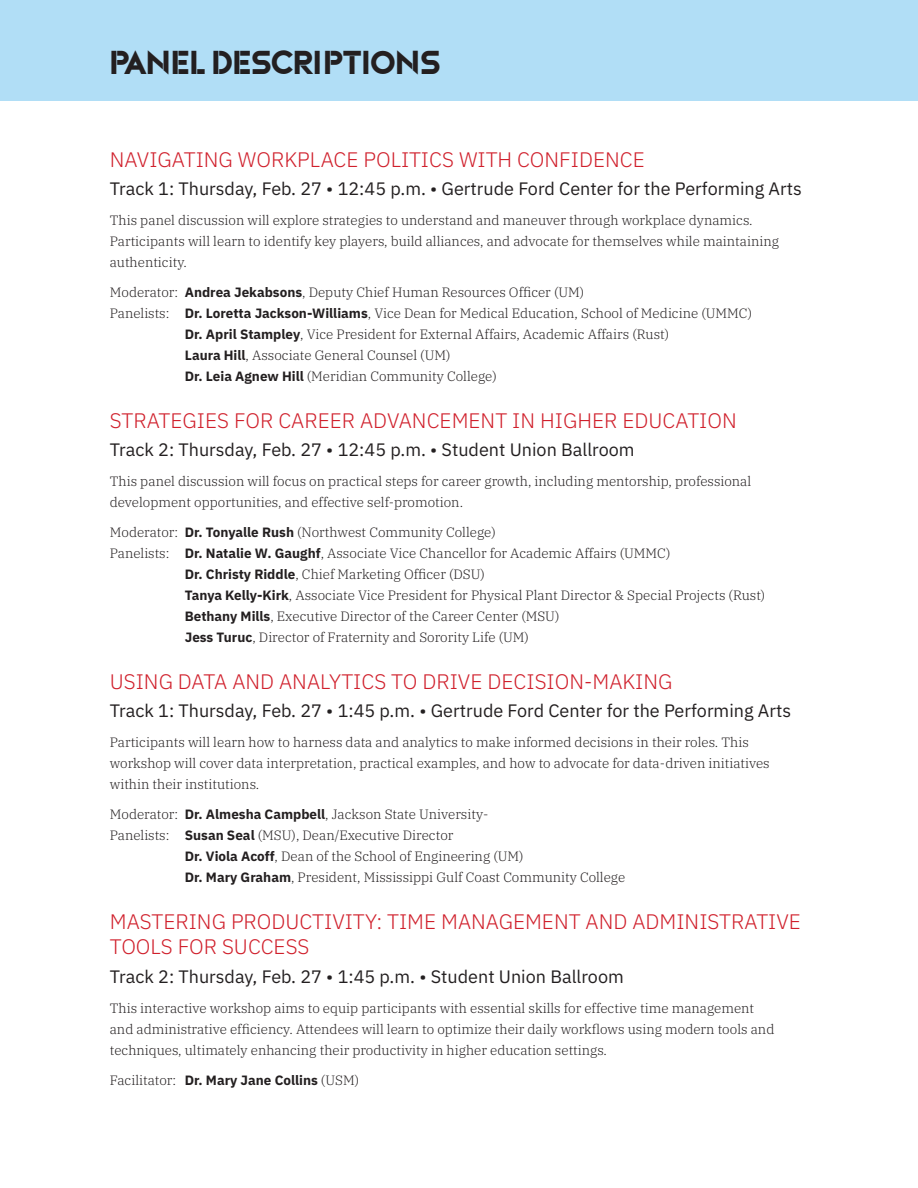
<style>
.page{position:relative;width:918px;height:1188px;background:#fff}
.page>*{position:absolute;margin:0;border:0;box-sizing:border-box;transform-origin:0 0}
.t1{font:34.5px "Backfired";color:#231f20}
.t2{font:300 21px/25.5px "IBM Plex Sans";color:#d0202c}
.t3{font:18px "IBM Plex Sans";color:#231f20}
.t4{font:300 13.5px/21px "IBM Plex Serif";color:#231f20}
.t5{font:700 13.5px "IBM Plex Sans";color:#231f20}
.s1{font-family:"IBM Plex Sans";font-weight:700}
.s2{font-family:"IBM Plex Serif";font-weight:300}
</style>
<div class="page">
<div style="left:0;top:0;width:918px;height:100px;background:#b1def6"></div>
<p class="t1" style="left:110px;top:50px;width:332px">PANEL DESCRIPTIONS</p>
<p class="t2" style="left:110px;top:145px;width:537px">NAVIGATING WORKPLACE POLITICS WITH CONFIDENCE</p>
<p class="t3" style="left:110px;top:175px;width:694px">Track 1: Thursday, Feb. 27 • 12:45 p.m. • Gertrude Ford Center for the Performing Arts</p>
<p class="t4" style="left:110px;top:209px;width:671px">This panel discussion will explore strategies to understand and maneuver through workplace dynamics.<br>Participants will learn to identify key players, build alliances, and advocate for themselves while maintaining authenticity.</p>
<p class="t4" style="left:110px;top:281px;width:476px">Moderator: <span class="s1">Andrea Jekabsons</span>, Deputy Chief Human Resources Officer (UM)</p>
<p class="t4" style="left:110px;top:302px;width:644px">Panelists: <span class="s1">Dr. Loretta Jackson-Williams</span>, Vice Dean for Medical Education, School of Medicine (UMMC)</p>
<p class="t4" style="left:185px;top:323px;width:486px"><span class="s1">Dr. April Stampley</span>, Vice President for External Affairs, Academic Affairs (Rust)</p>
<p class="t4" style="left:185px;top:344px;width:267px"><span class="s1">Laura Hill</span>, Associate General Counsel (UM)</p>
<p class="t4" style="left:185px;top:365px;width:314px"><span class="s1">Dr. Leia Agnew Hill</span> (Meridian Community College)</p>
<p class="t2" style="left:110px;top:406px;width:628px">STRATEGIES FOR CAREER ADVANCEMENT IN HIGHER EDUCATION</p>
<p class="t3" style="left:110px;top:436px;width:526px">Track 2: Thursday, Feb. 27 • 12:45 p.m. • Student Union Ballroom</p>
<p class="t4" style="left:110px;top:470px;width:643px">This panel discussion will focus on practical steps for career growth, including mentorship, professional development opportunities, and effective self-promotion.</p>
<p class="t4" style="left:110px;top:521px;width:388px">Moderator: <span class="s1">Dr. Tonyalle Rush</span> (Northwest Community College)</p>
<p class="t4" style="left:110px;top:542px;width:562px">Panelists: <span class="s1">Dr. Natalie W. Gaughf</span>, Associate Vice Chancellor for Academic Affairs (UMMC)</p>
<p class="t4" style="left:185px;top:563px;width:302px"><span class="s1">Dr. Christy Riddle</span>, Chief Marketing Officer (DSU)</p>
<p class="t4" style="left:185px;top:584px;width:582px"><span class="s1">Tanya Kelly-Kirk</span>, Associate Vice President for Physical Plant Director &amp; Special Projects (Rust)</p>
<p class="t4" style="left:185px;top:605px;width:376px"><span class="s1">Bethany Mills</span>, Executive Director of the Career Center (MSU)</p>
<p class="t4" style="left:185px;top:626px;width:346px"><span class="s1">Jess Turuc</span>, Director of Fraternity and Sorority Life (UM)</p>
<p class="t2" style="left:110px;top:667px;width:564px">USING DATA AND ANALYTICS TO DRIVE DECISION-MAKING</p>
<p class="t3" style="left:110px;top:697px;width:683px">Track 1: Thursday, Feb. 27 • 1:45 p.m. • Gertrude Ford Center for the Performing Arts</p>
<p class="t4" style="left:110px;top:731px;width:661px">Participants will learn how to harness data and analytics to make informed decisions in their roles. This workshop will cover data interpretation, practical examples, and how to advocate for data-driven initiatives within their institutions.</p>
<p class="t4" style="left:110px;top:803px;width:380px">Moderator: <span class="s1">Dr. Almesha Campbell</span>, Jackson State University-</p>
<p class="t4" style="left:110px;top:824px;width:345px">Panelists: <span class="s1">Susan Seal</span> (MSU), Dean/Executive Director</p>
<p class="t4" style="left:185px;top:845px;width:340px"><span class="s1">Dr. Viola Acoff</span>, Dean of the School of Engineering (UM)</p>
<p class="t4" style="left:185px;top:866px;width:442px"><span class="s1">Dr. Mary Graham</span>, President, Mississippi Gulf Coast Community College</p>
<p class="t2" style="left:110px;top:907px;width:693px">MASTERING PRODUCTIVITY: TIME MANAGEMENT AND ADMINISTRATIVE<br>TOOLS FOR SUCCESS</p>
<p class="t3" style="left:110px;top:963px;width:516px">Track 2: Thursday, Feb. 27 • 1:45 p.m. • Student Union Ballroom</p>
<p class="t4" style="left:110px;top:997px;width:666px">This interactive workshop aims to equip participants with essential skills for effective time management and administrative efficiency. Attendees will learn to optimize their daily workflows using modern tools and techniques, ultimately enhancing their productivity in higher education settings.</p>
<p class="t5" style="left:110px;top:1069px;width:251px"><span class="s2">Facilitator:</span> Dr. Mary Jane Collins <span class="s2">(USM)</span></p>
</div>
